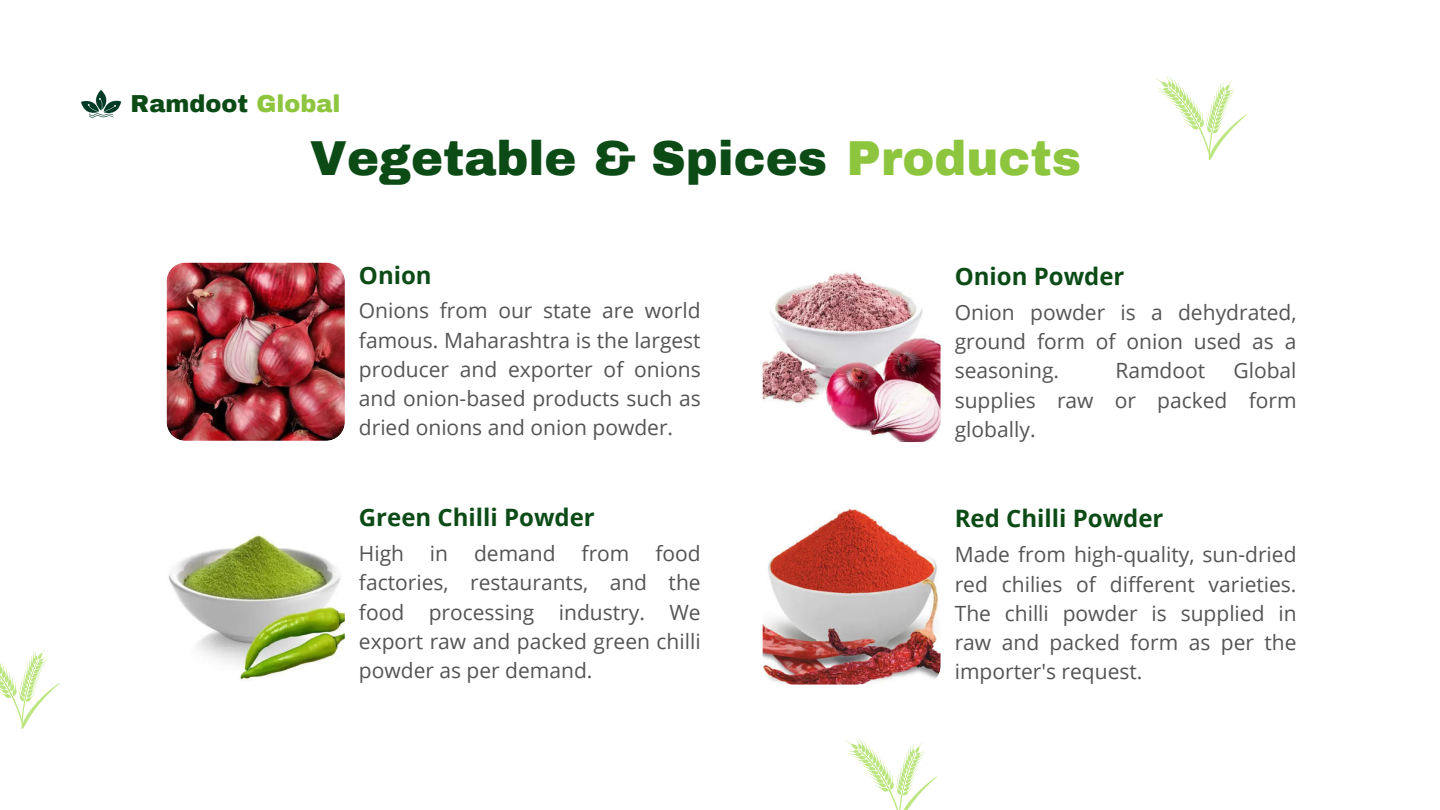
<style>
.page{position:relative;width:1440px;height:810px;background:#fff}
.page>*{position:absolute;margin:0;border:0;box-sizing:border-box;transform-origin:0 0}
.t1{font:900 48px "Archivo";color:#0c4b16}
.t2{font:700 24px "Open Sans";color:#0c4b16}
.t3{font:900 24px "Archivo";color:#0c4b16}
.t4{font:21px/29.2px "Open Sans";color:#545454;text-align:justify}
.s1{color:#8dc63e}
</style>
<div class="page">
<img style="left:167px;top:263px;width:178px;height:178px">
<svg style="left:81px;top:90px;width:40px;height:28px"></svg>
<svg style="left:0;top:648px;width:60px;height:81px"></svg>
<svg style="left:1155px;top:76px;width:92px;height:84px"></svg>
<svg style="left:845px;top:738px;width:92px;height:72px"></svg>
<img style="left:762px;top:272px;width:179px;height:170px">
<img style="left:168px;top:534px;width:177px;height:147px">
<img style="left:762px;top:507px;width:179px;height:178px">
<p class="t3" style="left:131px;top:89px;width:211px">Ramdoot <span class="s1">Global</span></p>
<h1 class="t1" style="left:310px;top:129px;width:773px">Vegetable &amp; Spices <span class="s1">Products</span></h1>
<p class="t2" style="left:359px;top:258px;width:74px">Onion</p>
<p class="t4" style="left:359px;top:296px;width:343px">Onions from our state are world famous. Maharashtra is the largest producer and exporter of onions and onion-based products such as dried onions and onion powder.</p>
<p class="t2" style="left:359px;top:500px;width:237px">Green Chilli Powder</p>
<p class="t4" style="left:359px;top:538px;width:343px">High in demand from food factories, restaurants, and the food processing industry. We export raw and packed green chilli powder as per demand.</p>
<p class="t2" style="left:955px;top:259px;width:171px">Onion Powder</p>
<p class="t4" style="left:955px;top:297px;width:343px">Onion powder is a dehydrated, ground form of onion used as a seasoning.</p>
<p class="t4" style="left:955px;top:356px;width:343px;text-indent:279px">Global supplies raw or packed form globally.</p>
<p class="t4" style="left:1115px;top:356px;width:91px">Ramdoot</p>
<p class="t2" style="left:955px;top:502px;width:210px">Red Chilli Powder</p>
<p class="t4" style="left:955px;top:540px;width:343px">Made from high-quality, sun-dried red chilies of different varieties.<br>The chilli powder is supplied in raw and packed form as per the importer's request.</p>
</div>
